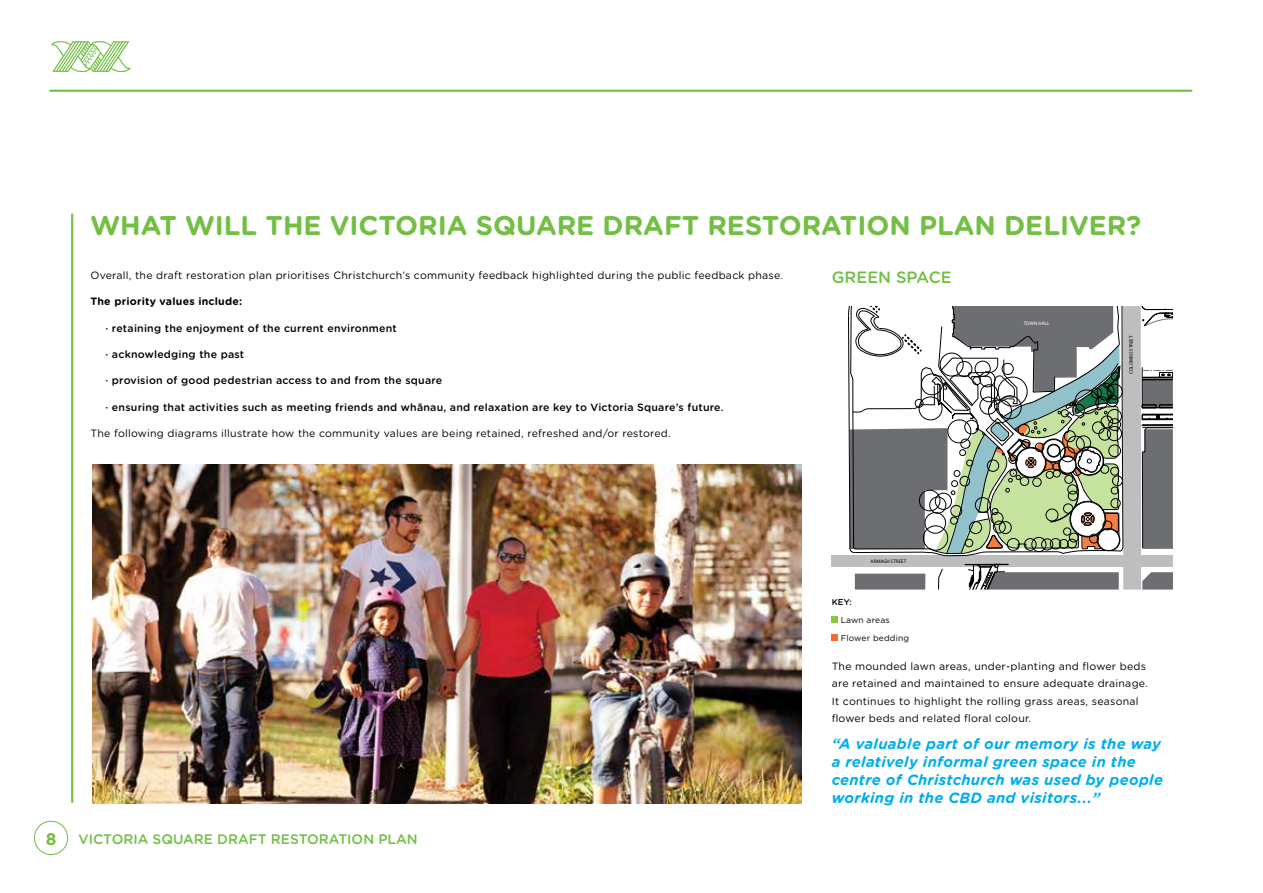
<style>
.page{position:relative;width:1263px;height:893px;background:#fff}
.page>*{position:absolute;margin:0;border:0;box-sizing:border-box;transform-origin:0 0}
.t1{font:700 27px "Gotham Rounded";color:#72bf44}
.t2{font:700 16.95px "Gotham Rounded";color:#72bf44}
.t3{font:500 16.35px "Gotham Rounded";color:#72bf44}
.t4{font:italic 700 14.85px/18px "Gotham Rounded";letter-spacing:.02em;color:#00aeef}
.t5{font:500 13.8px "Gotham Rounded";color:#72bf44}
.t6{font:10.65px/17.4px "Gotham Rounded";letter-spacing:.02em;color:#000}
.t7{font:500 10.65px "Gotham Rounded";letter-spacing:.02em;color:#000}
.t8{font:700 10.65px "Gotham Rounded";letter-spacing:.02em;color:#000}
.t9{font:8.55px/17.9px "Gotham Rounded";letter-spacing:.02em;color:#000}
.t10{font:500 8.55px "Gotham Rounded";color:#000}
.t11{font:5.1px "Myriad Pro";color:#000}
.t12{font:5.1px "Myriad Pro";color:#fff}
</style>
<div class="page">
<svg style="left:51px;top:41px;width:80px;height:31px"></svg>
<hr style="left:50px;top:90px;width:1141px;height:2px;background:#72bf44">
<div style="left:34px;top:821px;width:34px;height:34px;border:1px solid #72bf44;border-radius:50%"></div>
<div style="left:832px;top:556px;width:341px;height:11px;background:#bcbec0"></div>
<svg style="left:832px;top:306px;width:341px;height:250px"></svg>
<svg style="left:854px;top:564px;width:319px;height:26px"></svg>
<hr style="left:71px;top:214px;width:2px;height:588px;background:#72bf44">
<svg style="left:832px;top:617px;width:6px;height:6px"></svg>
<svg style="left:832px;top:635px;width:6px;height:6px"></svg>
<img style="left:92px;top:465px;width:710px;height:338px">
<h1 class="t1" style="left:90px;top:206px;width:1052px">WHAT WILL THE VICTORIA SQUARE DRAFT RESTORATION PLAN DELIVER?</h1>
<h3 class="t3" style="left:832px;top:266px;width:122px">GREEN SPACE</h3>
<p class="t6" style="left:90px;top:266px;width:694px">Overall, the draft restoration plan prioritises Christchurch’s community feedback highlighted during the public feedback phase.</p>
<p class="t8" style="left:90px;top:294px;width:153px">The priority values include:</p>
<p class="t7" style="left:105px;top:320px;width:293px">· retaining the enjoyment of the current environment</p>
<p class="t7" style="left:105px;top:347px;width:140px">· acknowledging the past</p>
<p class="t7" style="left:105px;top:373px;width:338px">· provision of good pedestrian access to and from the square</p>
<p class="t7" style="left:105px;top:399px;width:620px">· ensuring that activities such as meeting friends and whānau, and relaxation are key to Victoria Square’s future.</p>
<p class="t6" style="left:90px;top:424px;width:582px">The following diagrams illustrate how the community values are being retained, refreshed and/or restored.</p>
<p class="t12" style="left:1024px;top:320px;width:27px">TOWN HALL</p>
<p class="t11" style="left:1128px;top:374px;width:40px;rotate:-90deg">COLOMBO STREET</p>
<p class="t11" style="left:870px;top:558px;width:37px">ARMAGH STREET</p>
<p class="t10" style="left:832px;top:596px;width:22px">KEY:</p>
<p class="t9" style="left:841px;top:610px;width:70px">Lawn areas<br>Flower bedding</p>
<h2 class="t2" style="left:46px;top:826px;width:12px">8</h2>
<p class="t5" style="left:79px;top:829px;width:341px">VICTORIA SQUARE DRAFT RESTORATION PLAN</p>
<p class="t6" style="left:832px;top:657px;width:318px">The mounded lawn areas, under-planting and flower beds are retained and maintained to ensure adequate drainage.<br>It continues to highlight the rolling grass areas, seasonal flower beds and related floral colour.</p>
<h3 class="t4" style="left:832px;top:734px;width:333px">“A valuable part of our memory is the way a relatively informal green space in the centre of Christchurch was used by people working in the CBD and visitors...”</h3>
</div>
